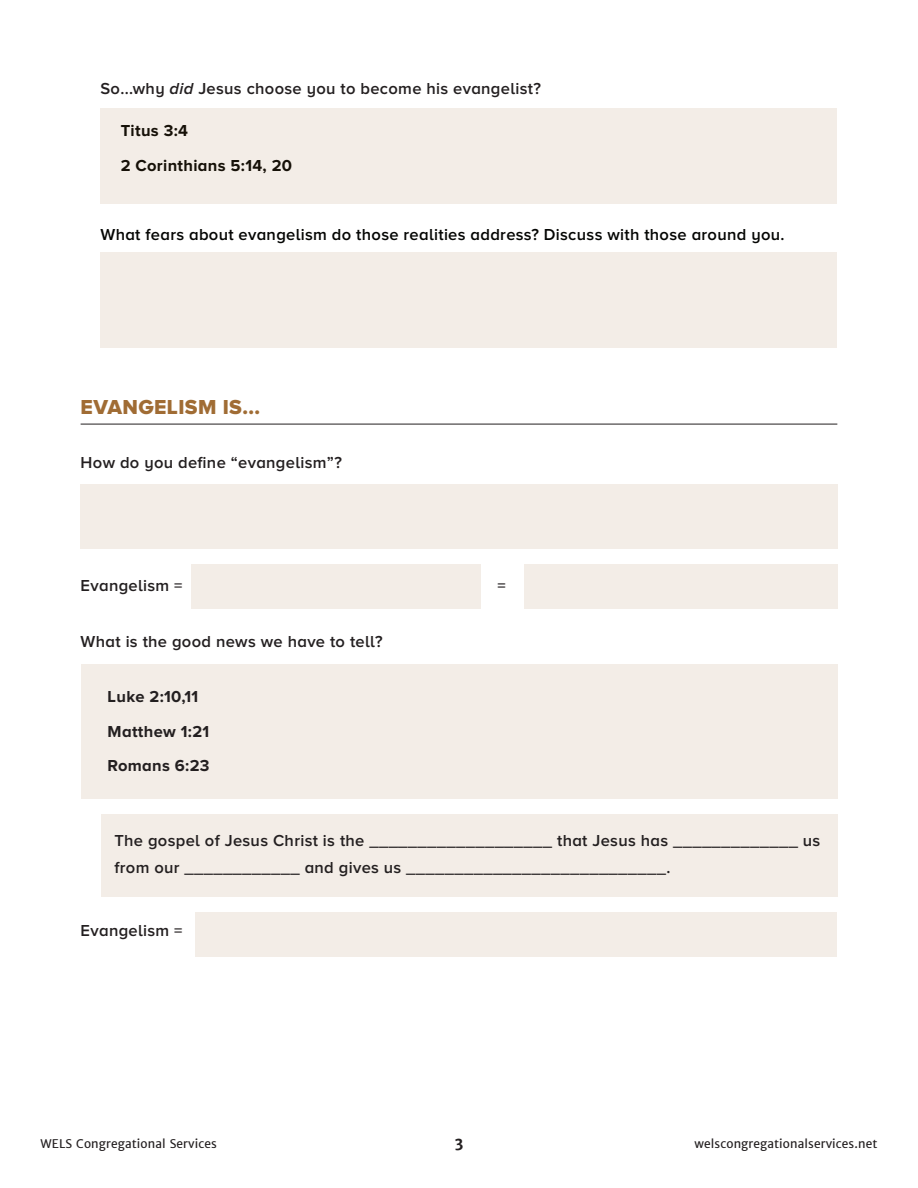
<style>
.page{position:relative;width:918px;height:1188px;background:#fff}
.page>*{position:absolute;margin:0;border:0;box-sizing:border-box;transform-origin:0 0}
.t1{font:21px "Proxima Nova A Extrabld";letter-spacing:.02em;color:#a06c34}
.t2{font:600 16.5px/27px "Proxima Nova A";letter-spacing:.02em;color:#231f20}
.t3{font:600 16.5px "Proxima Nova A";letter-spacing:.02em;color:#040503}
.t4{font:700 16.5px "Proxima Nova A";letter-spacing:.02em;color:#231f20}
.t5{font:700 16.5px "Proxima Nova A";letter-spacing:.02em;color:#040503}
.t6{font:700 15px "Merriweather Sans";color:#231f20}
.t7{font:12px "Merriweather Sans";letter-spacing:.01em;color:#231f20}
.s1{font-style:italic}
</style>
<div class="page">
<div style="left:100px;top:108px;width:737px;height:95px;background:#f3ede7"></div>
<div style="left:100px;top:253px;width:737px;height:95px;background:#f3ede7"></div>
<div style="left:80px;top:485px;width:757px;height:64px;background:#f3ede7"></div>
<div style="left:191px;top:564px;width:290px;height:45px;background:#f3ede7"></div>
<div style="left:524px;top:564px;width:313px;height:45px;background:#f3ede7"></div>
<div style="left:81px;top:665px;width:756px;height:134px;background:#f3ede7"></div>
<div style="left:101px;top:814px;width:736px;height:82px;background:#f3ede7"></div>
<div style="left:195px;top:912px;width:642px;height:45px;background:#f3ede7"></div>
<hr style="left:81px;top:424px;width:756px;height:1px;background:#231f20">
<p class="t2" style="left:100px;top:75px;width:442px">So...why <span class="s1">did</span> Jesus choose you to become his evangelist?</p>
<p class="t5" style="left:121px;top:121px;width:69px">Titus 3:4</p>
<p class="t5" style="left:121px;top:156px;width:173px">2 Corinthians 5:14, 20</p>
<p class="t3" style="left:100px;top:225px;width:686px">What fears about evangelism do those realities address? Discuss with those around you.</p>
<p class="t1" style="left:81px;top:395px;width:181px">EVANGELISM IS...</p>
<p class="t2" style="left:81px;top:449px;width:263px">How do you define “evangelism”?</p>
<p class="t2" style="left:81px;top:572px;width:103px">Evangelism =</p>
<p class="t2" style="left:497px;top:572px;width:10px">=</p>
<p class="t2" style="left:81px;top:628px;width:304px">What is the good news we have to tell?</p>
<p class="t4" style="left:108px;top:688px;width:92px">Luke 2:10,11</p>
<p class="t4" style="left:108px;top:722px;width:103px">Matthew 1:21</p>
<p class="t4" style="left:108px;top:757px;width:103px">Romans 6:23</p>
<p class="t2" style="left:114px;top:827px;width:708px">The gospel of Jesus Christ is the ___________________ that Jesus has _____________ us from our ____________ and gives us ___________________________.</p>
<p class="t2" style="left:81px;top:916px;width:103px">Evangelism =</p>
<p class="t7" style="left:40px;top:1135px;width:178px">WELS Congregational Services</p>
<p class="t7" style="left:695px;top:1135px;width:184px">welscongregationalservices.net</p>
<p class="t6" style="left:455px;top:1132px;width:10px">3</p>
</div>
